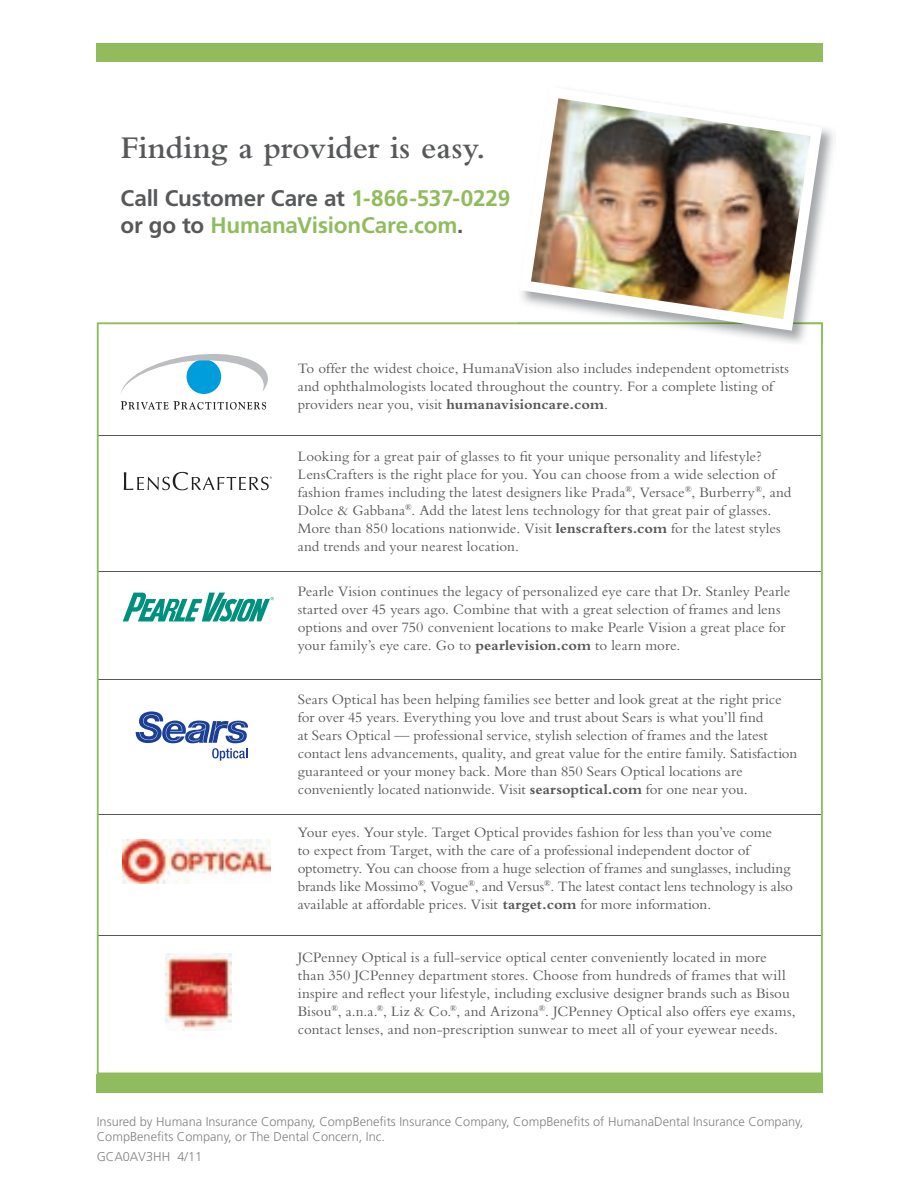
<style>
.page{position:relative;width:919px;height:1189px;background:#fff}
.page>*{position:absolute;margin:0;border:0;box-sizing:border-box;transform-origin:0 0}
.t1{font:600 33px "Bembo";color:#57585a}
.t2{font:700 22.5px/27px "Frutiger";letter-spacing:-.01em;color:#90bc5d}
.t3{font:15px/18px "Bembo";letter-spacing:.005em;color:#57585a}
.t4{font:300 12.75px/15px "Frutiger";color:#808285}
.s1{color:#57585a}
.s2{font-weight:700}
</style>
<div class="page">
<div style="left:97px;top:44px;width:726px;height:18px;background:#90bc5d"></div>
<div style="left:97px;top:1074px;width:726px;height:18px;background:#90bc5d"></div>
<svg style="left:97px;top:322px;width:726px;height:752px"></svg>
<img style="left:822px;top:128px;width:12px;height:89px">
<img style="left:518px;top:322px;width:305px;height:22px">
<img style="left:519px;top:98px;width:303px;height:233px">
<h1 class="t1" style="left:121px;top:130px;width:367px">Finding a provider is easy.</h1>
<h2 class="t2" style="left:121px;top:184px;width:391px"><span class="s1">Call Customer Care at</span> 1-866-537-0229 <span class="s1">or go to</span> HumanaVisionCare.com<span class="s1">.</span></h2>
<p class="t3" style="left:298px;top:358px;width:493px">To offer the widest choice, HumanaVision also includes independent optometrists and ophthalmologists located throughout the country. For a complete listing of providers near you, visit <span class="s2">humanavisioncare.com</span>.</p>
<p class="t3" style="left:298px;top:446px;width:495px">Looking for a great pair of glasses to fit your unique personality and lifestyle?<br>LensCrafters is the right place for you. You can choose from a wide selection of fashion frames including the latest designers like Prada<sup>®</sup>, Versace<sup>®</sup>, Burberry<sup>®</sup>, and Dolce &amp; Gabbana<sup>®</sup>. Add the latest lens technology for that great pair of glasses.<br>More than 850 locations nationwide. Visit <span class="s2">lenscrafters.com</span> for the latest styles and trends and your nearest location.</p>
<p class="t3" style="left:298px;top:581px;width:494px">Pearle Vision continues the legacy of personalized eye care that Dr. Stanley Pearle started over 45 years ago. Combine that with a great selection of frames and lens options and over 750 convenient locations to make Pearle Vision a great place for your family’s eye care. Go to <span class="s2">pearlevision.com</span> to learn more.</p>
<p class="t3" style="left:298px;top:689px;width:501px">Sears Optical has been helping families see better and look great at the right price for over 45 years. Everything you love and trust about Sears is what you’ll find<br>at Sears Optical — professional service, stylish selection of frames and the latest contact lens advancements, quality, and great value for the entire family. Satisfaction guaranteed or your money back. More than 850 Sears Optical locations are conveniently located nationwide. Visit <span class="s2">searsoptical.com</span> for one near you.</p>
<p class="t3" style="left:298px;top:823px;width:497px">Your eyes. Your style. Target Optical provides fashion for less than you’ve come<br>to expect from Target, with the care of a professional independent doctor of optometry. You can choose from a huge selection of frames and sunglasses, including brands like Mossimo<sup>®</sup>, Vogue<sup>®</sup>, and Versus<sup>®</sup>. The latest contact lens technology is also available at affordable prices. Visit <span class="s2">target.com</span> for more information.</p>
<p class="t3" style="left:298px;top:948px;width:499px">JCPenney Optical is a full-service optical center conveniently located in more than 350 JCPenney department stores. Choose from hundreds of frames that will inspire and reflect your lifestyle, including exclusive designer brands such as Bisou Bisou<sup>®</sup>, a.n.a.<sup>®</sup>, Liz &amp; Co.<sup>®</sup>, and Arizona<sup>®</sup>. JCPenney Optical also offers eye exams, contact lenses, and non-prescription sunwear to meet all of your eyewear needs.</p>
<p class="t4" style="left:97px;top:1113px;width:708px">Insured by Humana Insurance Company, CompBenefits Insurance Company, CompBenefits of HumanaDental Insurance Company,<br>CompBenefits Company, or The Dental Concern, Inc.</p>
<p class="t4" style="left:97px;top:1149px;width:107px">GCA0AV3HH 4/11</p>
</div>
